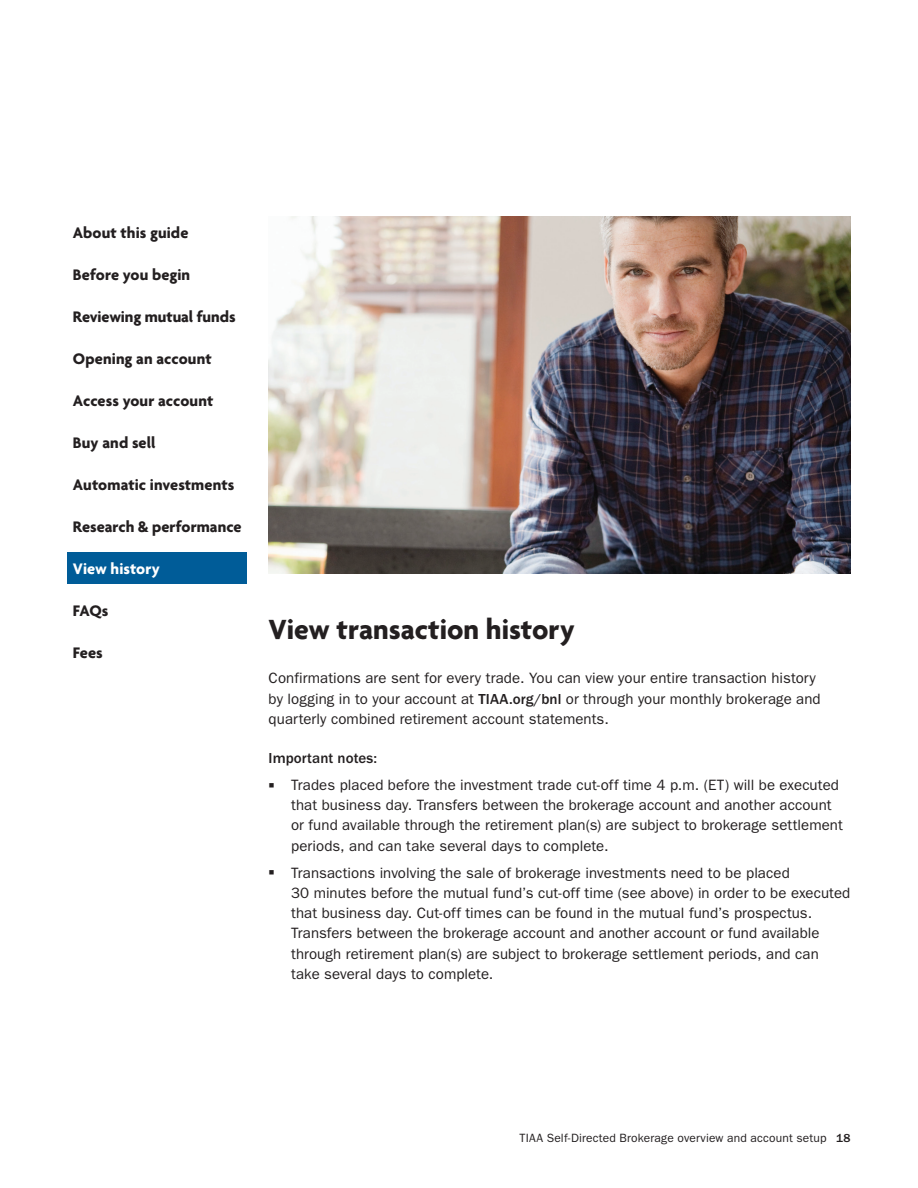
<style>
.page{position:relative;width:918px;height:1188px;background:#fff}
.page>*{position:absolute;margin:0;border:0;box-sizing:border-box;transform-origin:0 0}
.t1{font:700 30px "Agenda";color:#231f20}
.t2{font:700 16.5px "Agenda";color:#231f20}
.t3{font:700 16.5px "Agenda";letter-spacing:.005em;color:#fff}
.t4{font:15px/20.2px "ITC Franklin Gothic Std";letter-spacing:.005em;color:#231f20}
.t5{font:500 15px "ITC Franklin Gothic Std";color:#231f20}
.t6{font:12px "ITC Franklin Gothic Std";letter-spacing:.015em;color:#231f20}
.s1{font-weight:500}
</style>
<div class="page">
<img style="left:269px;top:216px;width:581px;height:358px">
<div style="left:68px;top:552px;width:179px;height:32px;background:#005c98"></div>
<p class="t2" style="left:73px;top:223px;width:117px">About this guide</p>
<p class="t2" style="left:73px;top:266px;width:119px">Before you begin</p>
<p class="t2" style="left:73px;top:308px;width:164px">Reviewing mutual funds</p>
<p class="t2" style="left:73px;top:349px;width:140px">Opening an account</p>
<p class="t2" style="left:73px;top:392px;width:142px">Access your account</p>
<p class="t2" style="left:73px;top:434px;width:84px">Buy and sell</p>
<p class="t2" style="left:73px;top:476px;width:163px">Automatic investments</p>
<p class="t2" style="left:73px;top:518px;width:170px">Research &amp; performance</p>
<p class="t3" style="left:73px;top:560px;width:89px">View history</p>
<p class="t2" style="left:73px;top:602px;width:37px">FAQs</p>
<p class="t2" style="left:73px;top:644px;width:31px">Fees</p>
<h1 class="t1" style="left:269px;top:613px;width:308px">View transaction history</h1>
<p class="t4" style="left:269px;top:668px;width:554px">Confirmations are sent for every trade. You can view your entire transaction history by logging in to your account at <span class="s1">TIAA.org/bnl</span> or through your monthly brokerage and quarterly combined retirement account statements.</p>
<p class="t5" style="left:269px;top:749px;width:110px">Important notes:</p>
<p class="t4" style="left:291px;top:775px;width:553px">Trades placed before the investment trade cut-off time 4 p.m. (ET) will be executed that business day. Transfers between the brokerage account and another account or fund available through the retirement plan(s) are subject to brokerage settlement periods, and can take several days to complete.</p>
<p class="t4" style="left:291px;top:862px;width:561px">Transactions involving the sale of brokerage investments need to be placed<br>30 minutes before the mutual fund’s cut-off time (see above) in order to be executed that business day. Cut-off times can be found in the mutual fund’s prospectus.<br>Transfers between the brokerage account and another account or fund available through retirement plan(s) are subject to brokerage settlement periods, and can take several days to complete.</p>
<p class="t6" style="left:520px;top:1131px;width:332px">TIAA Self-Directed Brokerage overview and account setup <span class="s1">18</span></p>
</div>
